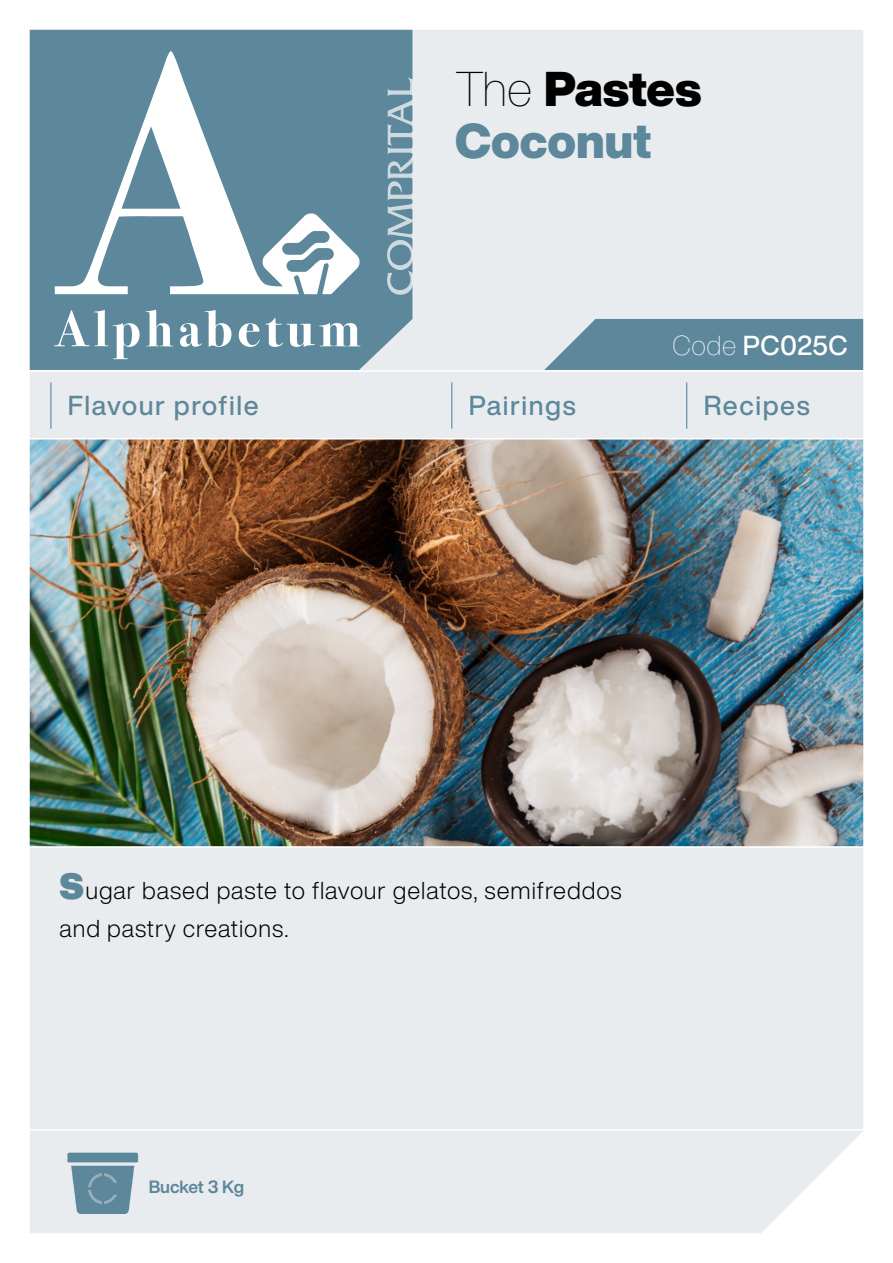
<style>
.page{position:relative;width:893px;height:1263px;background:#fff}
.page>*{position:absolute;margin:0;border:0;box-sizing:border-box;transform-origin:0 0}
.t1{font:900 48px/52.5px "Helvetica Now Display";color:#5d879a}
.t2{font:500 27px "Helvetica Now Display";letter-spacing:.06em;color:#5d879a}
.t3{font:500 27px "Helvetica Now Display";letter-spacing:.01em;color:#fff}
.t4{font:300 24px/37.5px "Helvetica Now Display";letter-spacing:.04em;color:#000}
.t5{font:700 17.4px "Helvetica Now Display";letter-spacing:-.015em;color:#5d879a}
.s1{font-weight:100;color:#000}
.s2{color:#000}
.s3{font-weight:100}
.s4{font-weight:900;font-size:36px;color:#5d879a}
</style>
<div class="page">
<div style="left:30px;top:30px;width:833px;height:1203px;background:#e9ecef"></div>
<img style="left:30px;top:439px;width:833px;height:407px">
<div style="left:30px;top:30px;width:382px;height:340px;background:#5d879a"></div>
<svg style="left:54px;top:310px;width:86px;height:49px"></svg>
<svg style="left:146px;top:310px;width:27px;height:36px"></svg>
<svg style="left:180px;top:310px;width:51px;height:37px"></svg>
<svg style="left:239px;top:318px;width:121px;height:29px"></svg>
<svg style="left:55px;top:51px;width:305px;height:243px;fill:#5d879a"></svg>
<svg style="left:387px;top:77px;width:25px;height:218px;background:#82a2b1"></svg>
<svg style="left:544px;top:319px;width:319px;height:51px;background:#688fa0"></svg>
<hr style="left:20px;top:370px;width:873px;height:2px;background:#fff">
<hr style="left:20px;top:1129px;width:873px;height:1px;background:#fff">
<hr style="left:50px;top:382px;width:1px;height:47px;background:#5d879a">
<img style="left:55px;top:1151px;width:88px;height:65px">
<img style="left:88px;top:1173px;width:29px;height:30px">
<hr style="left:20px;top:846px;width:873px;height:2px;background:#fff">
<hr style="left:20px;top:438px;width:873px;height:1px;background:#fff">
<hr style="left:451px;top:382px;width:1px;height:47px;background:#5d879a">
<hr style="left:686px;top:382px;width:1px;height:47px;background:#5d879a">
<h1 class="t1" style="left:455px;top:63px;width:248px"><span class="s1">The</span> <span class="s2">Pastes<br></span>Coconut</h1>
<p class="t2" style="left:68px;top:387px;width:192px">Flavour profile</p>
<p class="t3" style="left:672px;top:327px;width:177px"><span class="s3">Code</span> PC025C</p>
<p class="t2" style="left:469px;top:387px;width:109px">Pairings</p>
<p class="t2" style="left:704px;top:387px;width:108px">Recipes</p>
<p class="t4" style="left:60px;top:871px;width:564px"><span class="s4">S</span>ugar based paste to flavour gelatos, semifreddos and pastry creations.</p>
<p class="t5" style="left:149px;top:1175px;width:97px">Bucket 3 Kg</p>
</div>
